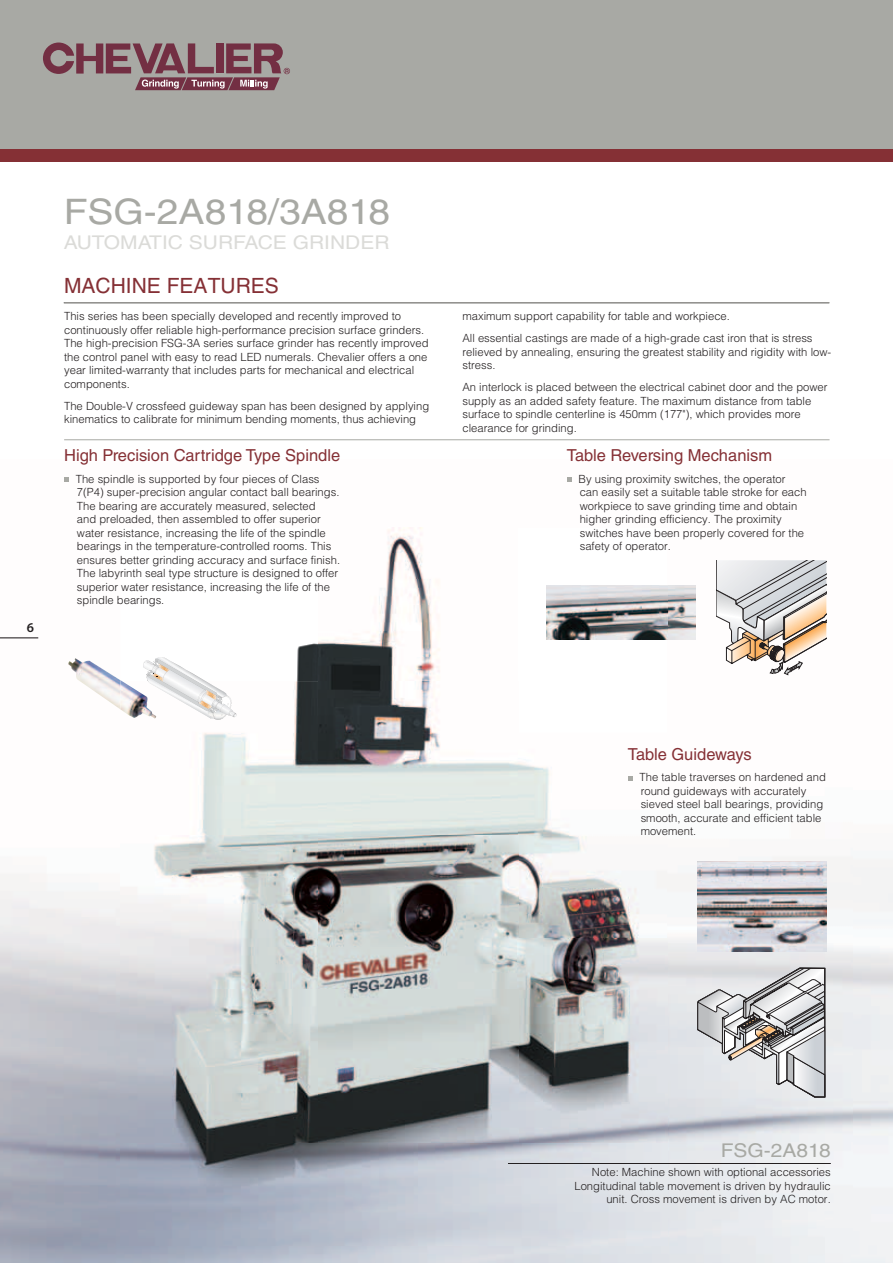
<style>
.page{position:relative;width:893px;height:1263px;background:#fff}
.page>*{position:absolute;margin:0;border:0;box-sizing:border-box;transform-origin:0 0}
.t1{font:35.1px "Helvetica LT Std";color:#a8a9a4;scale:1.11 1}
.t2{font:21px "Helvetica LT Std";color:#853035}
.t3{font:18.9px "Helvetica LT Std";color:#dbdbd8;scale:1.11 1}
.t4{font:18.9px "Helvetica LT Std";color:#a8a9a4;scale:1.11 1}
.t5{font:16.5px "Helvetica LT Std";color:#853035}
.t6{font:600 13.5px "Myriad Pro";color:#231f20}
.t7{font:300 11.25px/13.5px "Helvetica LT Std";color:#231f20}
</style>
<div class="page">
<img style="left:0;top:527px;width:893px;height:736px">
<svg style="left:697px;top:968px;width:128px;height:130px;background:#c6c6c8"></svg>
<img style="left:697px;top:861px;width:129px;height:91px">
<img style="left:68px;top:658px;width:52px;height:51px">
<img style="left:854px;top:548px;width:39px;height:682px">
<svg style="left:717px;top:560px;width:109px;height:115px"></svg>
<img style="left:667px;top:586px;width:28px;height:53px">
<img style="left:120px;top:528px;width:547px;height:718px">
<svg style="left:143px;top:657px;width:94px;height:63px"></svg>
<img style="left:155px;top:657px;width:73px;height:40px">
<img style="left:147px;top:676px;width:66px;height:42px">
<img style="left:120px;top:680px;width:37px;height:38px">
<div style="left:0;top:0;width:893px;height:149px;background:#a8a9a4"></div>
<div style="left:0;top:149px;width:893px;height:13px;background:#853035"></div>
<svg style="left:43px;top:43px;width:247px;height:47px"></svg>
<hr style="left:64px;top:439px;width:765px;height:1px;background:#a8a9a4">
<hr style="left:64px;top:302px;width:765px;height:1px;background:#a8a9a4">
<svg style="left:64px;top:477px;width:5px;height:5px"></svg>
<svg style="left:567px;top:477px;width:5px;height:5px"></svg>
<svg style="left:628px;top:774px;width:8px;height:9px"></svg>
<hr style="left:508px;top:1163px;width:323px;height:1px;background:#231f20">
<hr style="left:0;top:637px;width:38px;height:1px;background:#231f20">
<p class="t6" style="left:27px;top:619px;width:9px">6</p>
<h1 class="t1" style="left:64px;top:191px;width:296px">FSG-2A818/3A818</h1>
<h3 class="t3" style="left:64px;top:231px;width:295px">AUTOMATIC SURFACE GRINDER</h3>
<h2 class="t2" style="left:64px;top:274px;width:216px">MACHINE FEATURES</h2>
<p class="t7" style="left:64px;top:309px;width:366px">This series has been specially developed and recently improved to continuously offer reliable high-performance precision surface grinders.<br>The high-precision FSG-3A series surface grinder has recently improved the control panel with easy to read LED numerals. Chevalier offers a one year limited-warranty that includes parts for mechanical and electrical components.</p>
<p class="t7" style="left:64px;top:399px;width:367px">The Double-V crossfeed guideway span has been designed by applying kinematics to calibrate for minimum bending moments, thus achieving</p>
<h3 class="t5" style="left:64px;top:446px;width:278px">High Precision Cartridge Type Spindle</h3>
<p class="t7" style="left:76px;top:472px;width:266px">The spindle is supported by four pieces of Class 7(P4) super-precision angular contact ball bearings.<br>The bearing are accurately measured, selected<br>and preloaded, then assembled to offer superior water resistance, increasing the life of the spindle bearings in the temperature-controlled rooms. This ensures better grinding accuracy and surface finish.<br>The labyrinth seal type structure is designed to offer superior water resistance, increasing the life of the spindle bearings.</p>
<p class="t7" style="left:462px;top:305px;width:352px;line-height:22px">maximum support capability for table and workpiece.<br>All essential castings are made of a high-grade cast iron that is stress</p>
<p class="t7" style="left:462px;top:345px;width:370px">relieved by annealing, ensuring the greatest stability and rigidity with low&shy;stress.</p>
<p class="t7" style="left:462px;top:380px;width:367px">An interlock is placed between the electrical cabinet door and the power supply as an added safety feature. The maximum distance from table surface to spindle centerline is 450mm (177"), which provides more clearance for grinding.</p>
<h3 class="t5" style="left:567px;top:446px;width:207px">Table Reversing Mechanism</h3>
<p class="t7" style="left:579px;top:472px;width:230px">By using proximity switches, the operator can easily set a suitable table stroke for each workpiece to save grinding time and obtain higher grinding efficiency. The proximity switches have been properly covered for the safety of operator.</p>
<h3 class="t5" style="left:628px;top:744px;width:125px">Table Guideways</h3>
<p class="t7" style="left:640px;top:770px;width:188px">The table traverses on hardened and round guideways with accurately sieved steel ball bearings, providing smooth, accurate and efficient table movement.</p>
<h3 class="t4" style="left:721px;top:1139px;width:101px">FSG-2A818</h3>
<p class="t7" style="left:574px;top:1165px;width:258px;text-align:right">Note: Machine shown with optional accessories<br>Longitudinal table movement is driven by hydraulic unit. Cross movement is driven by AC motor.</p>
</div>
